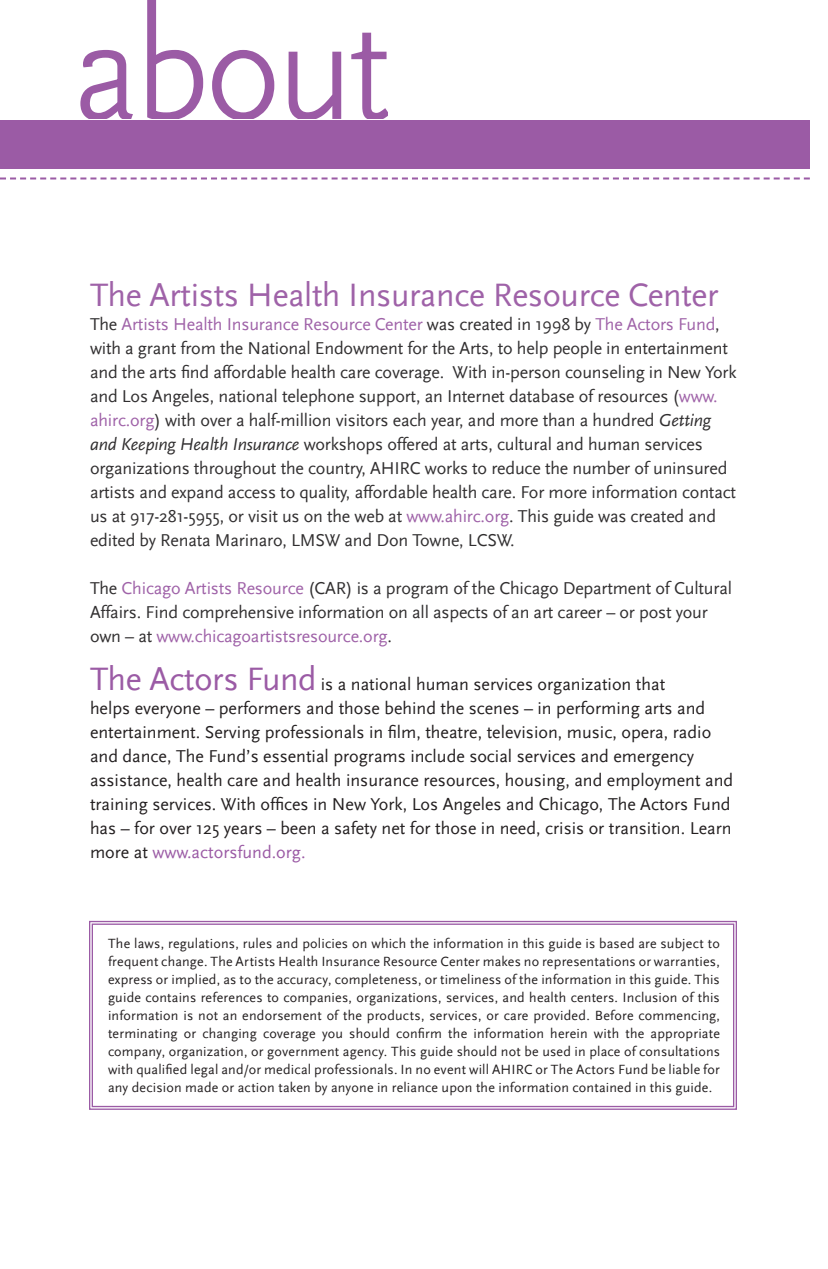
<style>
.page{position:relative;width:828px;height:1269px;background:#fff}
.page>*{position:absolute;margin:0;border:0;box-sizing:border-box;transform-origin:0 0}
.t1{font:34px "Scala Sans";letter-spacing:-.01em;color:#9f62a8}
.t2{font:18px/24px "Scala Sans";letter-spacing:-.01em;color:#312f30}
.t3{font:18px/24px "Scala Sans";color:#231f20}
.t4{font:14px/18px "Scala Sans";letter-spacing:.015em;color:#231f20;text-align:justify}
.s1{color:#9f62a8}
.s2{font-family:"Scala Sans LF";font-style:italic}
.s3{font-size:34px;color:#9b5ba5}
.s4{color:#9b5ba5}
</style>
<div class="page">
<div style="left:0;top:120px;width:810px;height:49px;background:#9b5ba5"></div>
<svg style="left:0;top:178px;width:810px;height:2px"></svg>
<svg style="left:89px;top:920px;width:648px;height:190px"></svg>
<div style="left:92px;top:924px;width:642px;height:183px;border:1px solid #9b5ba5"></div>
<svg style="left:80px;top:49px;width:53px;height:70px"></svg>
<svg style="left:147px;top:0;width:57px;height:119px"></svg>
<svg style="left:212px;top:49px;width:63px;height:70px"></svg>
<svg style="left:288px;top:51px;width:54px;height:68px"></svg>
<svg style="left:351px;top:32px;width:36px;height:87px"></svg>
<h1 class="t1" style="left:90px;top:276px;width:630px">The Artists Health Insurance Resource Center</h1>
<p class="t2" style="left:90px;top:312px;width:648px">The <span class="s1">Artists Health Insurance Resource Center</span> was created in 1998 by <span class="s1">The Actors Fund</span>, with a grant from the National Endowment for the Arts, to help people in entertainment and the arts find affordable health care coverage. With in-person counseling in New York and Los Angeles, national telephone support, an Internet database of resources (<span class="s1">www. ahirc.org</span>) with over a half-million visitors each year, and more than a hundred <span class="s2">Getting and Keeping Health Insurance</span> workshops offered at arts, cultural and human services organizations throughout the country, AHIRC works to reduce the number of uninsured artists and expand access to quality, affordable health care. For more information contact us at 917-281-5955, or visit us on the web at <span class="s1">www.ahirc.org</span>. This guide was created and edited by Renata Marinaro, LMSW and Don Towne, LCSW.</p>
<p class="t2" style="left:90px;top:576px;width:644px">The <span class="s1">Chicago Artists Resource</span> (CAR) is a program of the Chicago Department of Cultural<br>Affairs. Find comprehensive information on all aspects of an art career – or post your own – at <span class="s1">www.chicagoartistsresource.org</span>.</p>
<p class="t3" style="left:90px;top:672px;width:645px"><span class="s3">The Actors Fund</span> is a national human services organization that<br>helps everyone – performers and those behind the scenes – in performing arts and entertainment. Serving professionals in film, theatre, television, music, opera, radio and dance, The Fund’s essential programs include social services and emergency assistance, health care and health insurance resources, housing, and employment and training services. With offices in New York, Los Angeles and Chicago, The Actors Fund has – for over 125 years – been a safety net for those in need, crisis or transition. Learn more at <span class="s4">www.actorsfund.org.</span></p>
<p class="t4" style="left:108px;top:935px;width:613px">The laws, regulations, rules and policies on which the information in this guide is based are subject to frequent change. The Artists Health Insurance Resource Center makes no representations or warranties, express or implied, as to the accuracy, completeness, or timeliness of the information in this guide. This guide contains references to companies, organizations, services, and health centers. Inclusion of this information is not an endorsement of the products, services, or care provided. Before commencing, terminating or changing coverage you should confirm the information herein with the appropriate company, organization, or government agency. This guide should not be used in place of consultations with qualified legal and/or medical professionals. In no event will AHIRC or The Actors Fund be liable for any decision made or action taken by anyone in reliance upon the information contained in this guide.</p>
</div>
